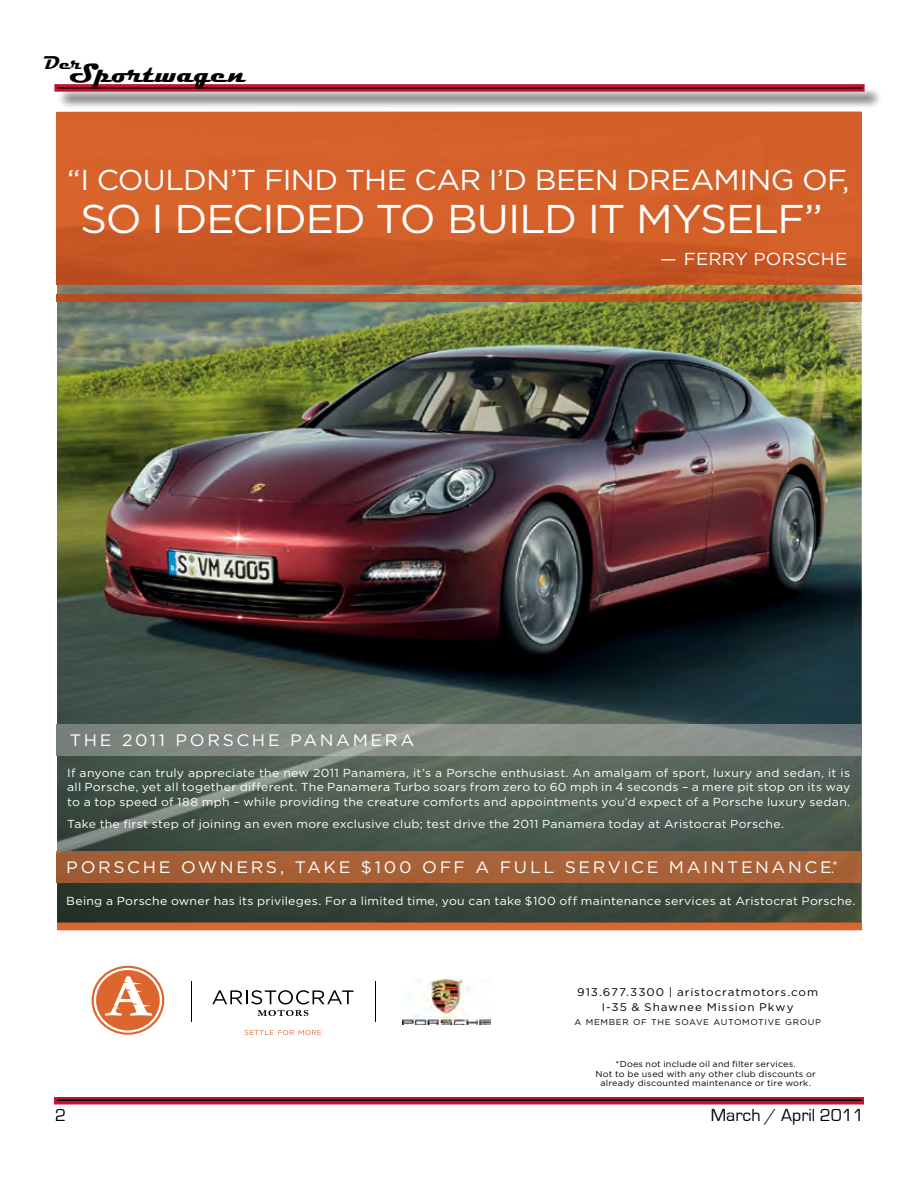
<style>
.page{position:relative;width:918px;height:1188px;background:#fff}
.page>*{position:absolute;margin:0;border:0;box-sizing:border-box;transform-origin:0 0}
.t1{font:40.05px "Gotham";color:#fff;scale:1.05 1}
.t2{font:28.8px "Gotham";letter-spacing:-.03em;color:#fff;scale:1.05 1}
.t3{font:700 27px "Magneto";color:#000}
.t4{font:700 18.75px "Magneto";color:#000}
.t5{font:18px "Eurostile";color:#000}
.t6{font:17.4px "Gotham";color:#fff;scale:1.05 1}
.t7{font:16.65px "Gotham";letter-spacing:.15em;color:#fff;scale:1.05 1}
.t8{font:11.55px/14.9px "Gotham";letter-spacing:.02em;color:#fff;text-align:justify;scale:1.05 1}
.t9{font:11.1px/15.3px "Gotham";letter-spacing:.075em;color:#000;text-align:center;scale:1.05 1}
.t10{font:8.55px/9.4px "Gotham";letter-spacing:.02em;color:#000;text-align:center;scale:1.05 1}
.t11{font:8.25px "Gotham";letter-spacing:.075em;color:#000;scale:1.05 1}
.s1{font-size:12.45px}
</style>
<div class="page">
<svg style="left:54px;top:1097px;width:810px;height:7px;background:#b3102b"></svg>
<hr style="left:57px;top:1100px;width:805px;height:1px;background:#000">
<div style="left:54px;top:84px;width:811px;height:8px;background:#c41230"></div>
<div style="left:60px;top:89px;width:819px;height:18px;background:#000;opacity:.5"></div>
<hr style="left:57px;top:87px;width:805px;height:2px;background:#000">
<img style="left:57px;top:111px;width:805px;height:811px">
<div style="left:57px;top:922px;width:805px;height:8px;background:#dc662d"></div>
<div style="left:57px;top:851px;width:805px;height:32px;background:#a76137"></div>
<img style="left:403px;top:980px;width:88px;height:45px">
<hr style="left:191px;top:982px;width:1px;height:40px;background:#000">
<svg style="left:212px;top:990px;width:142px;height:26px"></svg>
<svg style="left:92px;top:966px;width:72px;height:69px"></svg>
<svg style="left:94px;top:968px;width:68px;height:65px"></svg>
<div style="left:96px;top:970px;width:64px;height:60px;background:#dc662d;border-radius:50%"></div>
<svg style="left:105px;top:976px;width:47px;height:40px"></svg>
<svg style="left:245px;top:1030px;width:76px;height:5px"></svg>
<hr style="left:375px;top:982px;width:1px;height:40px;background:#000">
<img style="left:57px;top:724px;width:805px;height:32px">
<img style="left:57px;top:294px;width:805px;height:7px">
<img style="left:57px;top:113px;width:805px;height:172px">
<h3 class="t4" style="left:44px;top:52px;width:40px">Der</h3>
<h3 class="t3" style="left:69px;top:57px;width:178px">Sportwagen</h3>
<h2 class="t2" style="left:67px;top:164px;width:747px">“I COULDN’T FIND THE CAR I’D BEEN DREAMING OF,</h2>
<h1 class="t1" style="left:80px;top:197px;width:709px">SO I DECIDED TO BUILD IT MYSELF”</h1>
<h3 class="t6" style="left:660px;top:249px;width:180px">— FERRY PORSCHE</h3>
<h3 class="t7" style="left:70px;top:731px;width:330px">THE 2011 PORSCHE PANAMERA</h3>
<p class="t8" style="left:67px;top:765px;width:747px">If anyone can truly appreciate the new 2011 Panamera, it’s a Porsche enthusiast. An amalgam of sport, luxury and sedan, it is all Porsche, yet all together different. The Panamera Turbo soars from zero to 60 mph in 4 seconds – a mere pit stop on its way to a top speed of 188 mph – while providing the creature comforts and appointments you’d expect of a Porsche luxury sedan.</p>
<p class="t8" style="left:67px;top:817px;width:684px">Take the first step of joining an even more exclusive club; test drive the 2011 Panamera today at Aristocrat Porsche.</p>
<h3 class="t7" style="left:66px;top:858px;width:736px">PORSCHE OWNERS, TAKE $100 OFF A FULL SERVICE MAINTENANCE<span class="s1">.</span><sup>*</sup></h3>
<p class="t8" style="left:66px;top:894px;width:753px">Being a Porsche owner has its privileges. For a limited time, you can take $100 off maintenance services at Aristocrat Porsche.</p>
<p class="t9" style="left:577px;top:984px;width:231px">913.677.3300 | aristocratmotors.com<br>I-35 &amp; Shawnee Mission Pkwy</p>
<p class="t11" style="left:574px;top:1018px;width:236px">A MEMBER OF THE SOAVE AUTOMOTIVE GROUP</p>
<p class="t10" style="left:595px;top:1059px;width:212px">*Does not include oil and filter services.<br>Not to be used with any other club discounts or already discounted maintenance or tire work.</p>
<h3 class="t5" style="left:55px;top:1106px;width:13px">2</h3>
<h3 class="t5" style="left:711px;top:1106px;width:155px">March / April 2011</h3>
</div>
